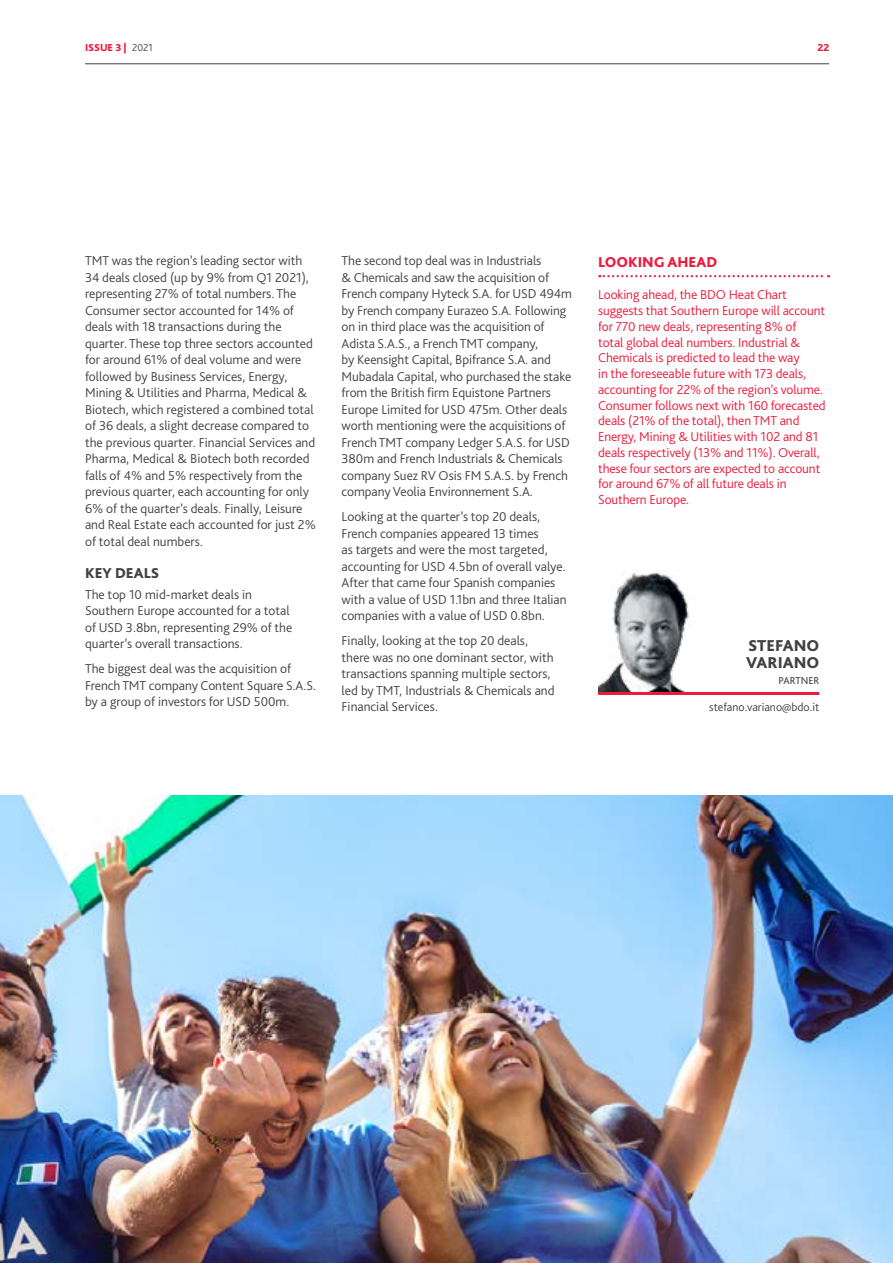
<style>
.page{position:relative;width:893px;height:1263px;background:#fff}
.page>*{position:absolute;margin:0;border:0;box-sizing:border-box;transform-origin:0 0}
.t1{font:800 16.5px/16.5px "Bliss Pro";color:#424241}
.t2{font:800 15px "Bliss Pro";color:#ed1a3b}
.t3{font:800 15px "Bliss Pro";color:#424241}
.t4{font:300 13.5px/16.5px "Bliss Pro";color:#424241}
.t5{font:300 13.5px/15.8px "Bliss Pro";letter-spacing:-.01em;color:#ed1a3b}
.t6{font:300 12px "Bliss Pro";color:#424241}
.t7{font:800 10.5px "Bliss Pro";color:#ed1a3b}
.t8{font:10.5px "Bliss Pro";color:#424241}
.s1{font-weight:300;color:#424241}
</style>
<div class="page">
<img style="left:0;top:795px;width:893px;height:468px">
<svg style="left:599px;top:275px;width:230px;height:2px"></svg>
<img style="left:598px;top:572px;width:91px;height:120px">
<hr style="left:598px;top:692px;width:221px;height:3px;background:#ed1a3b">
<hr style="left:85px;top:63px;width:744px;height:1px;background:#424241">
<p class="t7" style="left:85px;top:40px;width:69px">ISSUE 3 | <span class="s1">2021</span></p>
<p class="t7" style="left:817px;top:40px;width:13px">22</p>
<p class="t4" style="left:85px;top:252px;width:232px">TMT was the region’s leading sector with 34 deals closed (up by 9% from Q1 2021), representing 27% of total numbers. The Consumer sector accounted for 14% of deals with 18 transactions during the quarter. These top three sectors accounted for around 61% of deal volume and were followed by Business Services, Energy, Mining &amp; Utilities and Pharma, Medical &amp; Biotech, which registered a combined total of 36 deals, a slight decrease compared to the previous quarter. Financial Services and Pharma, Medical &amp; Biotech both recorded falls of 4% and 5% respectively from the previous quarter, each accounting for only 6% of the quarter’s deals. Finally, Leisure and Real Estate each accounted for just 2% of total deal numbers.</p>
<p class="t3" style="left:85px;top:564px;width:76px">KEY DEALS</p>
<p class="t4" style="left:85px;top:586px;width:209px">The top 10 mid-market deals in Southern Europe accounted for a total of USD 3.8bn, representing 29% of the quarter’s overall transactions.</p>
<p class="t4" style="left:85px;top:660px;width:233px">The biggest deal was the acquisition of<br>French TMT company Content Square S.A.S. by a group of investors for USD 500m.</p>
<p class="t4" style="left:342px;top:252px;width:232px">The second top deal was in Industrials<br>&amp; Chemicals and saw the acquisition of French company Hyteck S.A. for USD 494m by French company Eurazeo S.A. Following on in third place was the acquisition of Adista S.A.S., a French TMT company,<br>by Keensight Capital, Bpifrance S.A. and Mubadala Capital, who purchased the stake from the British firm Equistone Partners Europe Limited for USD 475m. Other deals worth mentioning were the acquisitions of French TMT company Ledger S.A.S. for USD 380m and French Industrials &amp; Chemicals company Suez RV Osis FM S.A.S. by French company Veolia Environnement S.A.</p>
<p class="t4" style="left:342px;top:508px;width:227px">Looking at the quarter’s top 20 deals, French companies appeared 13 times<br>as targets and were the most targeted, accounting for USD 4.5bn of overall valye.<br>After that came four Spanish companies with a value of USD 1.1bn and three Italian companies with a value of USD 0.8bn.</p>
<p class="t4" style="left:342px;top:632px;width:214px">Finally, looking at the top 20 deals, there was no one dominant sector, with transactions spanning multiple sectors, led by TMT, Industrials &amp; Chemicals and Financial Services.</p>
<p class="t2" style="left:598px;top:252px;width:121px">LOOKING AHEAD</p>
<p class="t5" style="left:598px;top:287px;width:229px">Looking ahead, the BDO Heat Chart suggests that Southern Europe will account for 770 new deals, representing 8% of<br>total global deal numbers. Industrial &amp; Chemicals is predicted to lead the way<br>in the foreseeable future with 173 deals, accounting for 22% of the region’s volume.<br>Consumer follows next with 160 forecasted deals (21% of the total), then TMT and Energy, Mining &amp; Utilities with 102 and 81 deals respectively (13% and 11%). Overall, these four sectors are expected to account for around 67% of all future deals in Southern Europe.</p>
<p class="t1" style="left:746px;top:637px;width:75px">STEFANO<br>VARIANO</p>
<p class="t8" style="left:779px;top:674px;width:42px">PARTNER</p>
<p class="t6" style="left:709px;top:700px;width:112px">stefano.variano@bdo.it</p>
</div>
